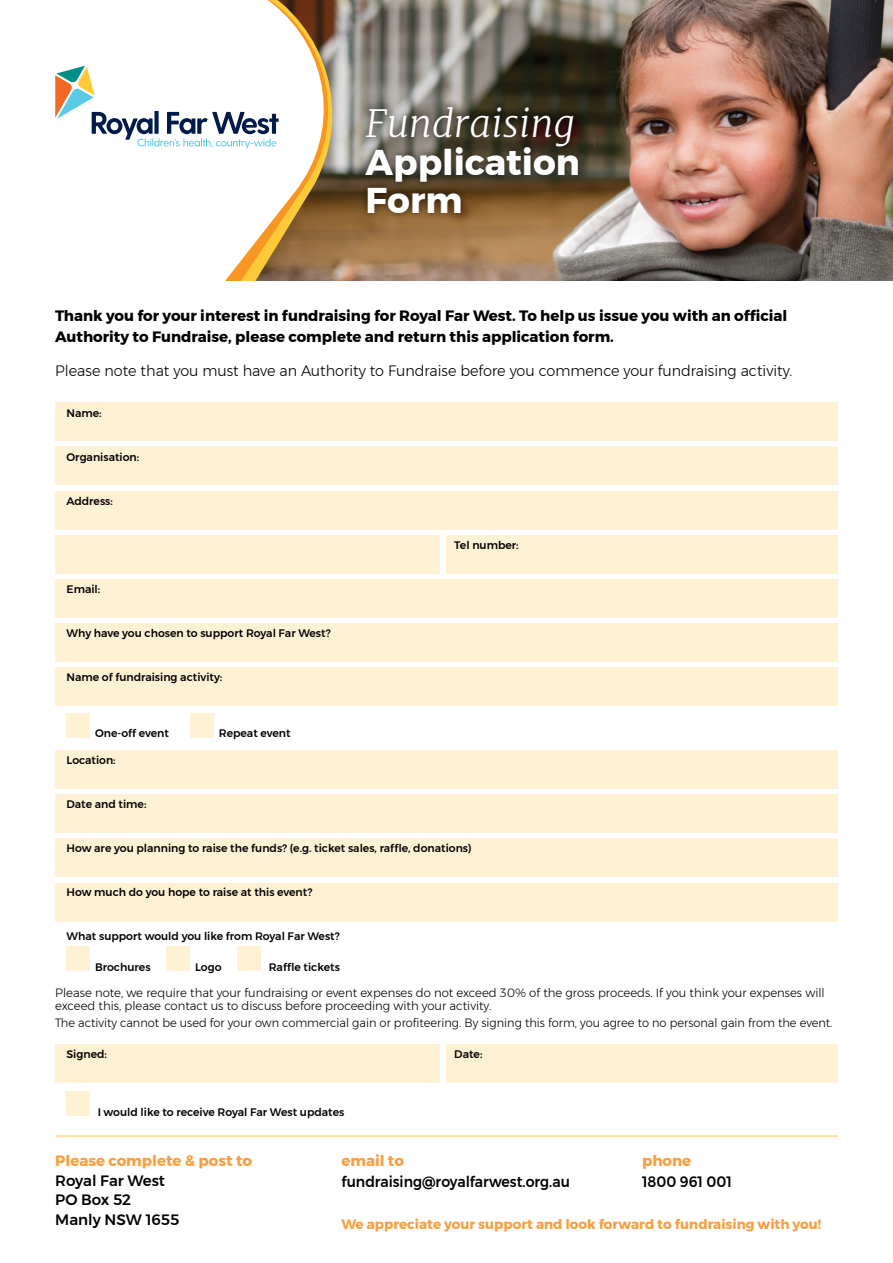
<style>
.page{position:relative;width:893px;height:1263px;background:#fff}
.page>*{position:absolute;margin:0;border:0;box-sizing:border-box;transform-origin:0 0}
.t1{font:italic 300 37.8px "Merriweather";color:#fff}
.t2{font:700 35.7px/37.8px "Montserrat";color:#fff}
.t3{font:700 15px/21px "Montserrat";color:#000}
.t4{font:300 15px "Montserrat";color:#000;scale:.96 1}
.t5{font:500 15px "Montserrat";color:#000;scale:.94 1}
.t6{font:700 15px "Montserrat";color:#f99f3e}
.t7{font:500 15px/19.5px "Montserrat";color:#000}
.t8{font:700 13.5px "Montserrat";color:#f99f3e}
.t9{font:300 12px/12.9px "Montserrat";color:#000}
.t10{font:300 12px "Montserrat";color:#000;scale:.95 1}
.t11{font:500 10.95px "Montserrat";color:#000}
</style>
<div class="page">
<img style="left:353px;top:0;width:540px;height:281px">
<div style="left:55px;top:579px;width:783px;height:39px;background:#fff1d4"></div>
<div style="left:55px;top:750px;width:783px;height:39px;background:#fff1d4"></div>
<div style="left:55px;top:623px;width:783px;height:39px;background:#fff1d4"></div>
<div style="left:55px;top:794px;width:783px;height:39px;background:#fff1d4"></div>
<div style="left:55px;top:667px;width:783px;height:39px;background:#fff1d4"></div>
<div style="left:55px;top:838px;width:783px;height:39px;background:#fff1d4"></div>
<div style="left:55px;top:883px;width:783px;height:38px;background:#fff1d4"></div>
<div style="left:446px;top:535px;width:392px;height:39px;background:#fff1d4"></div>
<div style="left:446px;top:1044px;width:392px;height:38px;background:#fff1d4"></div>
<div style="left:55px;top:535px;width:384px;height:39px;background:#fff1d4"></div>
<div style="left:55px;top:1044px;width:384px;height:38px;background:#fff1d4"></div>
<div style="left:55px;top:491px;width:783px;height:38px;background:#fff1d4"></div>
<div style="left:55px;top:446px;width:783px;height:39px;background:#fff1d4"></div>
<div style="left:55px;top:402px;width:783px;height:39px;background:#fff1d4"></div>
<div style="left:358px;top:99px;width:228px;height:122px;background:#000;opacity:.52"></div>
<div style="left:66px;top:713px;width:24px;height:24px;background:#fff1d4"></div>
<div style="left:190px;top:713px;width:23px;height:24px;background:#fff1d4"></div>
<div style="left:66px;top:946px;width:24px;height:25px;background:#fff1d4"></div>
<div style="left:167px;top:946px;width:23px;height:25px;background:#fff1d4"></div>
<div style="left:238px;top:946px;width:23px;height:25px;background:#fff1d4"></div>
<div style="left:66px;top:1091px;width:24px;height:25px;background:#fff1d4"></div>
<hr style="left:55px;top:1135px;width:783px;height:1px;background:#ffca38">
<svg style="left:84px;top:0;width:263px;height:281px"></svg>
<svg style="left:55px;top:66px;width:224px;height:82px"></svg>
<h1 class="t1" style="left:365px;top:98px;width:211px">Fundraising</h1>
<h2 class="t2" style="left:365px;top:143px;width:216px">Application<br>Form</h2>
<h3 class="t3" style="left:55px;top:305px;width:734px">Thank you for your interest in fundraising for Royal Far West. To help us issue you with an official<br>Authority to Fundraise, please complete and return this application form.</h3>
<h3 class="t4" style="left:55px;top:359px;width:769px">Please note that you must have an Authority to Fundraise before you commence your fundraising activity.</h3>
<p class="t11" style="left:66px;top:405px;width:37px">Name:</p>
<p class="t11" style="left:66px;top:449px;width:74px">Organisation:</p>
<p class="t11" style="left:66px;top:492px;width:48px">Address:</p>
<p class="t11" style="left:66px;top:580px;width:35px">Email:</p>
<p class="t11" style="left:66px;top:624px;width:266px">Why have you chosen to support Royal Far West?</p>
<p class="t11" style="left:66px;top:668px;width:157px">Name of fundraising activity:</p>
<p class="t11" style="left:454px;top:536px;width:66px">Tel number:</p>
<p class="t11" style="left:95px;top:725px;width:75px">One-off event</p>
<p class="t11" style="left:219px;top:725px;width:73px">Repeat event</p>
<p class="t11" style="left:66px;top:752px;width:51px">Location:</p>
<p class="t11" style="left:66px;top:795px;width:82px">Date and time:</p>
<p class="t11" style="left:66px;top:839px;width:407px">How are you planning to raise the funds? (e.g. ticket sales, raffle, donations)</p>
<p class="t11" style="left:66px;top:883px;width:247px">How much do you hope to raise at this event?</p>
<p class="t11" style="left:66px;top:927px;width:275px">What support would you like from Royal Far West?</p>
<p class="t11" style="left:95px;top:958px;width:57px">Brochures</p>
<p class="t11" style="left:195px;top:958px;width:28px">Logo</p>
<p class="t11" style="left:269px;top:958px;width:73px">Raffle tickets</p>
<p class="t9" style="left:55px;top:986px;width:771px">Please note, we require that your fundraising or event expenses do not exceed 30% of the gross proceeds. If you think your expenses will exceed this, please contact us to discuss before proceeding with your activity.</p>
<p class="t10" style="left:55px;top:1013px;width:820px">The activity cannot be used for your own commercial gain or profiteering. By signing this form, you agree to no personal gain from the event.</p>
<p class="t11" style="left:66px;top:1045px;width:42px">Signed:</p>
<p class="t11" style="left:454px;top:1045px;width:30px">Date:</p>
<p class="t11" style="left:98px;top:1103px;width:248px">I would like to receive Royal Far West updates</p>
<h3 class="t6" style="left:55px;top:1149px;width:198px">Please complete &amp; post to</h3>
<h3 class="t7" style="left:55px;top:1171px;width:126px">Royal Far West<br>PO Box 52<br>Manly NSW 1655</h3>
<h3 class="t6" style="left:341px;top:1149px;width:64px">email to</h3>
<h3 class="t5" style="left:341px;top:1170px;width:245px">fundraising@royalfarwest.org.au</h3>
<h3 class="t6" style="left:642px;top:1149px;width:51px">phone</h3>
<h3 class="t5" style="left:642px;top:1170px;width:97px">1800 961 001</h3>
<p class="t8" style="left:341px;top:1213px;width:481px">We appreciate your support and look forward to fundraising with you!</p>
</div>
